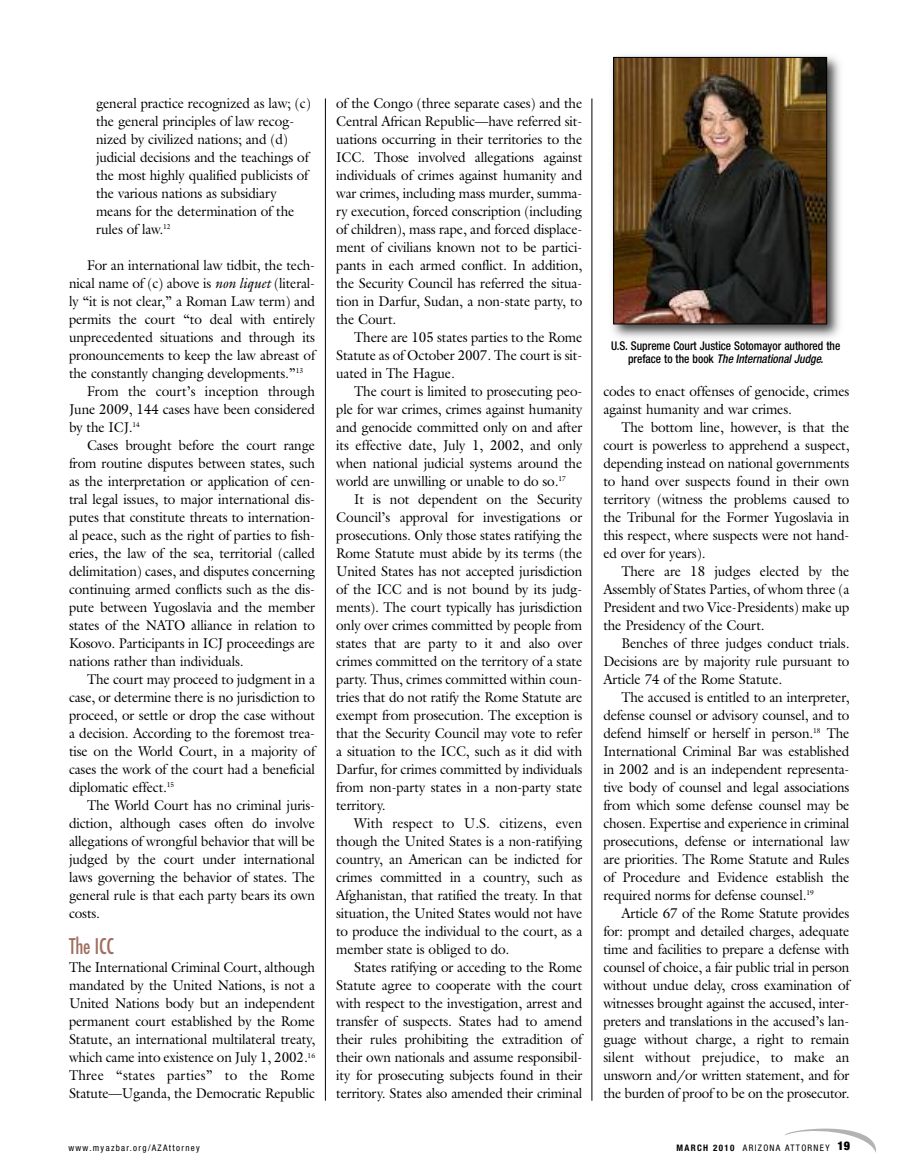
<style>
.page{position:relative;width:905px;height:1175px;background:#fff}
.page>*{position:absolute;margin:0;border:0;box-sizing:border-box;transform-origin:0 0}
.t1{font:500 condensed 21px "Futura";letter-spacing:-.01em;color:#a16e5e;scale:.95 1}
.t2{font:14.25px/18px "Galliard";letter-spacing:-.01em;color:#000;text-align:justify;scale:.95 1}
.t3{font:500 condensed 12px/13.5px "Helvetica Neue";color:#000;text-align:center;scale:.95 1}
.t4{font:condensed 9px "Helvetica Neue";letter-spacing:.145em;color:#000}
.s1{font-style:italic}
.s2{font-weight:700}
.s3{font-weight:900;font-size:12px}
</style>
<div class="page">
<hr style="left:325px;top:98px;width:1px;height:1002px;background:#000">
<hr style="left:591px;top:98px;width:1px;height:1002px;background:#000">
<svg style="left:785px;top:1128px;width:92px;height:24px"></svg>
<img style="left:612px;top:56px;width:228px;height:282px">
<img style="left:615px;top:59px;width:210px;height:263px">
<div style="left:613px;top:57px;width:214px;height:267px;border:1px solid #000"></div>
<p class="t2" style="left:96px;top:94px;width:228px;text-align:left">general practice recognized as law; (c) the general principles of law recog&shy;nized by civilized nations; and (d) judicial decisions and the teachings of the most highly qualified publicists of the various nations as subsidiary means for the determination of the rules of law.<sup>12</sup></p>
<p class="t2" style="left:87px;top:256px;width:241px">For an international law tidbit, the tech-</p>
<p class="t2" style="left:69px;top:274px;width:260px">nical name of (c) above is <span class="s1">non liquet</span> (literal-</p>
<p class="t2" style="left:69px;top:292px;width:260px">ly “it is not clear,” a Roman Law term) and</p>
<p class="t2" style="left:69px;top:310px;width:260px">permits the court “to deal with entirely</p>
<p class="t2" style="left:69px;top:328px;width:260px">unprecedented situations and through its</p>
<p class="t2" style="left:69px;top:346px;width:260px">pronouncements to keep the law abreast of</p>
<p class="t2" style="left:69px;top:364px;width:248px">the constantly changing developments.”<sup>13</sup></p>
<p class="t2" style="left:87px;top:382px;width:241px">From the court’s inception through</p>
<p class="t2" style="left:69px;top:400px;width:260px">June 2009, 144 cases have been considered</p>
<p class="t2" style="left:69px;top:418px;width:76px">by the ICJ.<sup>14</sup></p>
<p class="t2" style="left:87px;top:436px;width:241px">Cases brought before the court range</p>
<p class="t2" style="left:69px;top:454px;width:260px">from routine disputes between states, such</p>
<p class="t2" style="left:69px;top:472px;width:260px">as the interpretation or application of cen-</p>
<p class="t2" style="left:69px;top:490px;width:260px">tral legal issues, to major international dis-</p>
<p class="t2" style="left:69px;top:508px;width:260px">putes that constitute threats to internation-</p>
<p class="t2" style="left:69px;top:526px;width:260px">al peace, such as the right of parties to fish-</p>
<p class="t2" style="left:69px;top:544px;width:260px">eries, the law of the sea, territorial (called</p>
<p class="t2" style="left:69px;top:562px;width:260px">delimitation) cases, and disputes concerning</p>
<p class="t2" style="left:69px;top:580px;width:260px">continuing armed conflicts such as the dis-</p>
<p class="t2" style="left:69px;top:598px;width:260px">pute between Yugoslavia and the member</p>
<p class="t2" style="left:69px;top:616px;width:260px">states of the NATO alliance in relation to</p>
<p class="t2" style="left:69px;top:634px;width:260px">Kosovo. Participants in ICJ proceedings are</p>
<p class="t2" style="left:69px;top:652px;width:185px">nations rather than individuals.</p>
<p class="t2" style="left:87px;top:670px;width:241px">The court may proceed to judgment in a</p>
<p class="t2" style="left:69px;top:688px;width:260px">case, or determine there is no jurisdiction to</p>
<p class="t2" style="left:69px;top:706px;width:260px">proceed, or settle or drop the case without</p>
<p class="t2" style="left:69px;top:724px;width:260px">a decision. According to the foremost trea-</p>
<p class="t2" style="left:69px;top:742px;width:260px">tise on the World Court, in a majority of</p>
<p class="t2" style="left:69px;top:760px;width:260px">cases the work of the court had a beneficial</p>
<p class="t2" style="left:69px;top:778px;width:112px">diplomatic effect.<sup>15</sup></p>
<p class="t2" style="left:87px;top:796px;width:241px">The World Court has no criminal juris-</p>
<p class="t2" style="left:69px;top:814px;width:260px">diction, although cases often do involve</p>
<p class="t2" style="left:69px;top:832px;width:260px">allegations of wrongful behavior that will be</p>
<p class="t2" style="left:69px;top:850px;width:260px">judged by the court under international</p>
<p class="t2" style="left:69px;top:868px;width:260px">laws governing the behavior of states. The</p>
<p class="t2" style="left:69px;top:886px;width:260px">general rule is that each party bears its own</p>
<p class="t2" style="left:69px;top:904px;width:34px">costs.</p>
<h1 class="t1" style="left:69px;top:934px;width:49px">The ICC</h1>
<p class="t2" style="left:69px;top:958px;width:260px">The International Criminal Court, although mandated by the United Nations, is not a United Nations body but an independent permanent court established by the Rome Statute, an international multilateral treaty, which came into existence on July 1, 2002.<sup>16<br></sup>Three “states parties” to the Rome Statute—Uganda, the Democratic Republic</p>
<p class="t2" style="left:336px;top:94px;width:260px">of the Congo (three separate cases) and the Central African Republic—have referred sit&shy;uations occurring in their territories to the ICC. Those involved allegations against individuals of crimes against humanity and war crimes, including mass murder, summa&shy;ry execution, forced conscription (including of children), mass rape, and forced displace&shy;ment of civilians known not to be partici&shy;pants in each armed conflict. In addition, the Security Council has referred the situa&shy;tion in Darfur, Sudan, a non-state party, to the Court.</p>
<p class="t2" style="left:336px;top:328px;width:260px;text-indent:18px">There are 105 states parties to the Rome Statute as of October 2007. The court is sit&shy;uated in The Hague.</p>
<p class="t2" style="left:336px;top:382px;width:260px;text-indent:18px">The court is limited to prosecuting peo&shy;ple for war crimes, crimes against humanity and genocide committed only on and after its effective date, July 1, 2002, and only when national judicial systems around the world are unwilling or unable to do so.<sup>17</sup></p>
<p class="t2" style="left:336px;top:490px;width:260px;text-indent:18px">It is not dependent on the Security Council’s approval for investigations or prosecutions. Only those states ratifying the Rome Statute must abide by its terms (the United States has not accepted jurisdiction of the ICC and is not bound by its judg&shy;ments). The court typically has jurisdiction only over crimes committed by people from states that are party to it and also over crimes committed on the territory of a state party. Thus, crimes committed within coun&shy;tries that do not ratify the Rome Statute are exempt from prosecution. The exception is that the Security Council may vote to refer a situation to the ICC, such as it did with Darfur, for crimes committed by individuals from non-party states in a non-party state territory.</p>
<p class="t2" style="left:336px;top:814px;width:260px;text-indent:18px">With respect to U.S. citizens, even though the United States is a non-ratifying country, an American can be indicted for crimes committed in a country, such as Afghanistan, that ratified the treaty. In that situation, the United States would not have to produce the individual to the court, as a member state is obliged to do.</p>
<p class="t2" style="left:336px;top:958px;width:260px;text-indent:18px">States ratifying or acceding to the Rome Statute agree to cooperate with the court with respect to the investigation, arrest and transfer of suspects. States had to amend their rules prohibiting the extradition of their own nationals and assume responsibil&shy;ity for prosecuting subjects found in their territory. States also amended their criminal</p>
<p class="t3" style="left:611px;top:339px;width:243px">U.S. Supreme Court Justice Sotomayor authored the preface to the book <span class="s1">The International Judge.</span></p>
<p class="t2" style="left:603px;top:382px;width:260px">codes to enact offenses of genocide, crimes against humanity and war crimes.</p>
<p class="t2" style="left:603px;top:418px;width:260px;text-indent:18px">The bottom line, however, is that the court is powerless to apprehend a suspect, depending instead on national governments to hand over suspects found in their own territory (witness the problems caused to the Tribunal for the Former Yugoslavia in this respect, where suspects were not hand&shy;ed over for years).</p>
<p class="t2" style="left:603px;top:562px;width:260px;text-indent:18px">There are 18 judges elected by the Assembly of States Parties, of whom three (a President and two Vice-Presidents) make up the Presidency of the Court.</p>
<p class="t2" style="left:603px;top:634px;width:260px;text-indent:18px">Benches of three judges conduct trials.<br>Decisions are by majority rule pursuant to Article 74 of the Rome Statute.</p>
<p class="t2" style="left:603px;top:688px;width:260px;text-indent:18px">The accused is entitled to an interpreter, defense counsel or advisory counsel, and to defend himself or herself in person.<sup>18</sup> The International Criminal Bar was established in 2002 and is an independent representa&shy;tive body of counsel and legal associations from which some defense counsel may be chosen. Expertise and experience in criminal prosecutions, defense or international law are priorities. The Rome Statute and Rules of Procedure and Evidence establish the required norms for defense counsel.<sup>19</sup></p>
<p class="t2" style="left:603px;top:904px;width:260px;text-indent:18px">Article 67 of the Rome Statute provides for: prompt and detailed charges, adequate time and facilities to prepare a defense with counsel of choice, a fair public trial in person without undue delay, cross examination of witnesses brought against the accused, inter&shy;preters and translations in the accused’s lan&shy;guage without charge, a right to remain silent without prejudice, to make an unsworn and/or written statement, and for the burden of proof to be on the prosecutor.</p>
<p class="t4" style="left:68px;top:1144px;width:133px">www.myazbar.org/AZAttorney</p>
<p class="t4" style="left:676px;top:1144px;width:175px"><span class="s2">MARCH 2010</span> ARIZONA ATTORNEY <span class="s3">19</span></p>
</div>
